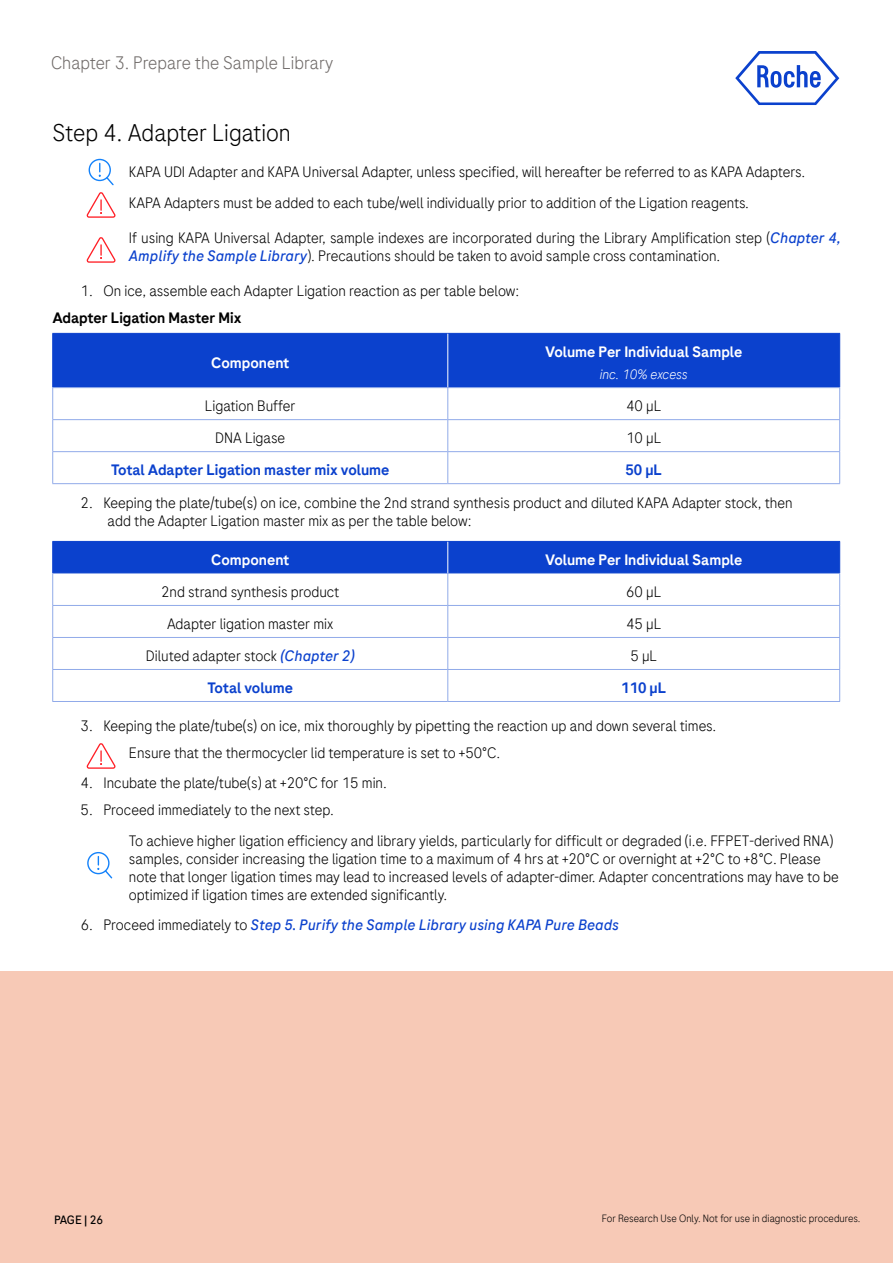
<style>
.page{position:relative;width:893px;height:1263px;background:#fff}
.page>*{position:absolute;margin:0;border:0;box-sizing:border-box;transform-origin:0 0}
.t1{font:300 24px "Roche Sans";color:#000}
.t2{font:300 18px "Roche Sans";color:#706b69}
.t3{font:300 15px/18px "Roche Sans";color:#000}
.t4{font:500 15px "Roche Sans";color:#fff}
.t5{font:italic 15px "Roche Sans";color:#0b41cd}
.t6{font:500 15px "Roche Sans";color:#0b41cd}
.t7{font:500 15px "Roche Sans";color:#000}
.t8{font:italic 300 13.5px "Roche Sans";letter-spacing:-.005em;color:#fff}
.t9{font:12px "Roche Sans";letter-spacing:-.02em;color:#000}
.t10{font:300 10.5px "Roche Sans";color:#000}
.s1{font-weight:400;font-style:italic;color:#0b41cd}
.s2{font-weight:300;font-style:normal;color:#000}
</style>
<div class="page">
<svg style="left:735px;top:51px;width:104px;height:54px"></svg>
<div style="left:87px;top:852px;width:23px;height:22px;border:1px solid #1482fa;border-radius:50%"></div>
<svg style="left:97px;top:855px;width:16px;height:24px"></svg>
<svg style="left:86px;top:237px;width:30px;height:26px"></svg>
<div style="left:0;top:972px;width:893px;height:291px;background:#f7c9b6"></div>
<div style="left:89px;top:159px;width:22px;height:22px;border:1px solid #1482fa;border-radius:50%"></div>
<svg style="left:86px;top:162px;width:30px;height:56px"></svg>
<div style="left:53px;top:334px;width:786px;height:53px;background:#0b41cd"></div>
<hr style="left:52px;top:333px;width:396px;height:1px;background:#0b41cd">
<hr style="left:52px;top:334px;width:1px;height:53px;background:#0b41cd">
<hr style="left:448px;top:333px;width:392px;height:1px;background:#0b41cd">
<hr style="left:839px;top:334px;width:1px;height:53px;background:#0b41cd">
<hr style="left:447px;top:334px;width:1px;height:53px;background:#fff">
<hr style="left:52px;top:387px;width:396px;height:1px;background:#91aae9">
<hr style="left:52px;top:388px;width:1px;height:31px;background:#91aae9">
<hr style="left:448px;top:387px;width:392px;height:1px;background:#91aae9">
<hr style="left:447px;top:388px;width:1px;height:31px;background:#91aae9">
<hr style="left:839px;top:388px;width:1px;height:31px;background:#91aae9">
<hr style="left:52px;top:419px;width:396px;height:1px;background:#91aae9">
<hr style="left:52px;top:420px;width:1px;height:31px;background:#91aae9">
<hr style="left:448px;top:419px;width:392px;height:1px;background:#91aae9">
<hr style="left:447px;top:420px;width:1px;height:31px;background:#91aae9">
<hr style="left:839px;top:420px;width:1px;height:31px;background:#91aae9">
<hr style="left:52px;top:451px;width:396px;height:1px;background:#91aae9">
<hr style="left:52px;top:452px;width:1px;height:31px;background:#91aae9">
<hr style="left:448px;top:451px;width:392px;height:1px;background:#91aae9">
<hr style="left:447px;top:452px;width:1px;height:31px;background:#91aae9">
<hr style="left:839px;top:452px;width:1px;height:31px;background:#91aae9">
<hr style="left:52px;top:483px;width:396px;height:1px;background:#91aae9">
<hr style="left:448px;top:483px;width:392px;height:1px;background:#91aae9">
<div style="left:53px;top:542px;width:786px;height:31px;background:#0b41cd"></div>
<hr style="left:52px;top:541px;width:396px;height:1px;background:#0b41cd">
<hr style="left:52px;top:542px;width:1px;height:31px;background:#0b41cd">
<hr style="left:448px;top:541px;width:392px;height:1px;background:#0b41cd">
<hr style="left:839px;top:542px;width:1px;height:31px;background:#0b41cd">
<hr style="left:447px;top:542px;width:1px;height:31px;background:#fff">
<hr style="left:52px;top:573px;width:396px;height:1px;background:#91aae9">
<hr style="left:52px;top:574px;width:1px;height:31px;background:#91aae9">
<hr style="left:448px;top:573px;width:392px;height:1px;background:#91aae9">
<hr style="left:447px;top:574px;width:1px;height:31px;background:#91aae9">
<hr style="left:839px;top:574px;width:1px;height:31px;background:#91aae9">
<hr style="left:52px;top:605px;width:396px;height:1px;background:#91aae9">
<hr style="left:52px;top:606px;width:1px;height:31px;background:#91aae9">
<hr style="left:448px;top:605px;width:392px;height:1px;background:#91aae9">
<hr style="left:447px;top:606px;width:1px;height:31px;background:#91aae9">
<hr style="left:839px;top:606px;width:1px;height:31px;background:#91aae9">
<hr style="left:52px;top:637px;width:396px;height:1px;background:#91aae9">
<hr style="left:52px;top:638px;width:1px;height:31px;background:#91aae9">
<hr style="left:448px;top:637px;width:392px;height:1px;background:#91aae9">
<hr style="left:447px;top:638px;width:1px;height:31px;background:#91aae9">
<hr style="left:839px;top:638px;width:1px;height:31px;background:#91aae9">
<hr style="left:52px;top:669px;width:396px;height:1px;background:#91aae9">
<hr style="left:52px;top:670px;width:1px;height:31px;background:#91aae9">
<hr style="left:448px;top:669px;width:392px;height:1px;background:#91aae9">
<hr style="left:447px;top:670px;width:1px;height:31px;background:#91aae9">
<hr style="left:839px;top:670px;width:1px;height:31px;background:#91aae9">
<hr style="left:52px;top:701px;width:396px;height:1px;background:#91aae9">
<hr style="left:448px;top:701px;width:392px;height:1px;background:#91aae9">
<svg style="left:86px;top:743px;width:30px;height:26px"></svg>
<p class="t2" style="left:51px;top:52px;width:284px">Chapter 3. Prepare the Sample Library</p>
<h1 class="t1" style="left:52px;top:118px;width:240px">Step 4. Adapter Ligation</h1>
<p class="t3" style="left:129px;top:156px;width:678px;line-height:30.8px">KAPA UDI Adapter and KAPA Universal Adapter, unless specified, will hereafter be referred to as KAPA Adapters.<br>KAPA Adapters must be added to each tube/well individually prior to addition of the Ligation reagents.</p>
<p class="t3" style="left:129px;top:228px;width:713px">If using KAPA Universal Adapter, sample indexes are incorporated during the Library Amplification step (<span class="s1">Chapter 4,<br>Amplify the Sample Library</span>). Precautions should be taken to avoid sample cross contamination.</p>
<p class="t3" style="left:81px;top:281px;width:440px">1. On ice, assemble each Adapter Ligation reaction as per table below:</p>
<p class="t7" style="left:52px;top:308px;width:191px">Adapter Ligation Master Mix</p>
<p class="t4" style="left:211px;top:353px;width:80px">Component</p>
<p class="t4" style="left:545px;top:342px;width:199px">Volume Per Individual Sample</p>
<p class="t8" style="left:600px;top:366px;width:90px">inc. 10% excess</p>
<p class="t3" style="left:205px;top:397px;width:92px">Ligation Buffer</p>
<p class="t3" style="left:626px;top:397px;width:37px">40 µL</p>
<p class="t3" style="left:215px;top:429px;width:72px">DNA Ligase</p>
<p class="t3" style="left:626px;top:429px;width:37px">10 µL</p>
<p class="t6" style="left:111px;top:461px;width:280px">Total Adapter Ligation master mix volume</p>
<p class="t6" style="left:625px;top:461px;width:38px">50 µL</p>
<p class="t3" style="left:108px;top:493px;width:687px;text-indent:-27px">2. Keeping the plate/tube(s) on ice, combine the 2nd strand synthesis product and diluted KAPA Adapter stock, then add the Adapter Ligation master mix as per the table below:</p>
<p class="t4" style="left:211px;top:550px;width:80px">Component</p>
<p class="t4" style="left:545px;top:550px;width:199px">Volume Per Individual Sample</p>
<p class="t3" style="left:161px;top:582px;width:180px">2nd strand synthesis product</p>
<p class="t3" style="left:626px;top:582px;width:37px">60 µL</p>
<p class="t3" style="left:167px;top:614px;width:168px">Adapter ligation master mix</p>
<p class="t3" style="left:626px;top:614px;width:37px">45 µL</p>
<p class="t3" style="left:146px;top:646px;width:210px">Diluted adapter stock <span class="s1">(Chapter 2)</span></p>
<p class="t3" style="left:630px;top:646px;width:28px">5 µ L</p>
<p class="t6" style="left:208px;top:678px;width:87px">Total volume</p>
<p class="t6" style="left:621px;top:678px;width:46px">110 µL</p>
<p class="t3" style="left:129px;top:712px;width:589px;line-height:27px;text-indent:-48px">3. Keeping the plate/tube(s) on ice, mix thoroughly by pipetting the reaction up and down several times.<br>Ensure that the thermocycler lid temperature is set to +50°C.</p>
<p class="t3" style="left:81px;top:773px;width:308px">4. Incubate the plate/tube(s) at +20°C for 15 min.</p>
<p class="t3" style="left:129px;top:794px;width:706px;line-height:30.8px;text-indent:-48px">5. Proceed immediately to the next step.<br>To achieve higher ligation efficiency and library yields, particularly for difficult or degraded (i.e. FFPET-derived RNA)</p>
<p class="t3" style="left:129px;top:849px;width:711px">samples, consider increasing the ligation time to a maximum of 4 hrs at +20°C or overnight at +2°C to +8°C. Please note that longer ligation times may lead to increased levels of adapter-dimer. Adapter concentrations may have to be optimized if ligation times are extended significantly.</p>
<p class="t5" style="left:81px;top:916px;width:540px"><span class="s2">6. Proceed immediately to</span> Step 5. Purify the Sample Library using KAPA Pure Beads</p>
<p class="t9" style="left:54px;top:1212px;width:51px">PAGE | 26</p>
<p class="t10" style="left:602px;top:1212px;width:260px">For Research Use Only. Not for use in diagnostic procedures.</p>
</div>
